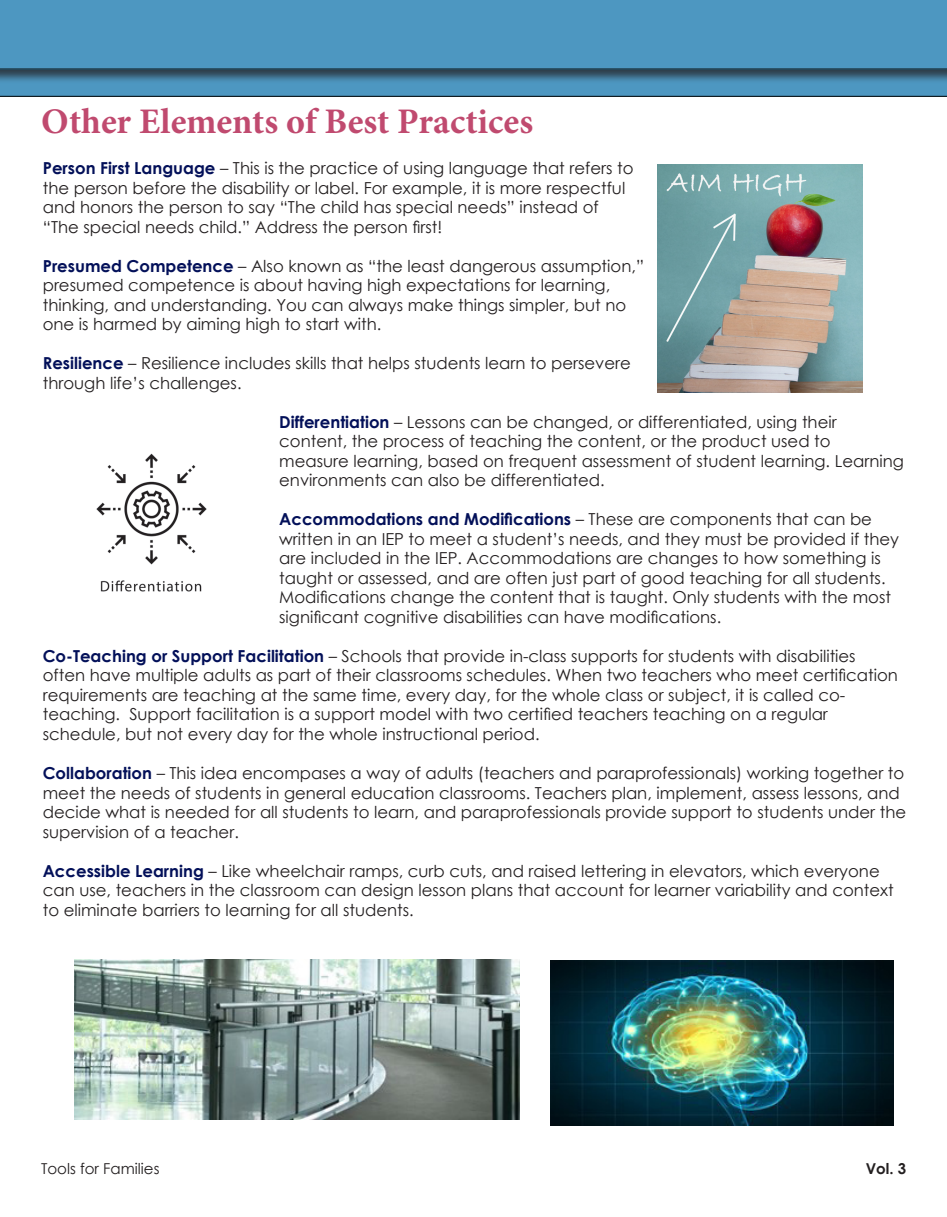
<style>
.page{position:relative;width:947px;height:1217px;background:#fff}
.page>*{position:absolute;margin:0;border:0;box-sizing:border-box;transform-origin:0 0}
.Sub_Title_Garnet{font:700 36px "Minion Pro";color:#c04a6f}
.t1{font:16.5px/19.5px "Century Gothic";color:#231f20}
.t2{font:15px "Century Gothic";color:#231f20}
.t3{font:700 15px "Century Gothic";color:#231f20}
.s1{font-weight:700;color:#031059}
</style>
<div class="page">
<img style="left:96px;top:453px;width:111px;height:139px">
<svg style="left:0;top:84px;width:946px;height:12px;background:#4b94be"></svg>
<div style="left:0;top:0;width:946px;height:84px;background:#231f20;opacity:.75"></div>
<div style="left:0;top:0;width:946px;height:69px;background:#4d97c1"></div>
<img style="left:657px;top:165px;width:205px;height:227px">
<img style="left:550px;top:960px;width:343px;height:165px">
<img style="left:75px;top:959px;width:444px;height:160px">
<p class="Sub_Title_Garnet" style="left:41px;top:96px;width:493px">Other Elements of Best Practices</p>
<p class="t1" style="left:43px;top:158px;width:592px"><span class="s1">Person First Language</span> – This is the practice of using language that refers to</p>
<p class="t1" style="left:43px;top:177px;width:583px">the person before the disability or label. For example, it is more respectful</p>
<p class="t1" style="left:43px;top:197px;width:557px">and honors the person to say “The child has special needs” instead of</p>
<p class="t1" style="left:43px;top:216px;width:401px">“The special needs child.” Address the person first!</p>
<p class="t1" style="left:43px;top:255px;width:602px"><span class="s1">Presumed Competence</span> – Also known as “the least dangerous assumption,”</p>
<p class="t1" style="left:43px;top:275px;width:568px">presumed competence is about having high expectations for learning,</p>
<p class="t1" style="left:43px;top:294px;width:584px">thinking, and understanding. You can always make things simpler, but no</p>
<p class="t1" style="left:43px;top:314px;width:340px">one is harmed by aiming high to start with.</p>
<p class="t1" style="left:43px;top:353px;width:589px"><span class="s1">Resilience</span> – Resilience includes skills that helps students learn to persevere</p>
<p class="t1" style="left:43px;top:372px;width:200px">through life’s challenges.</p>
<p class="t1" style="left:279px;top:411px;width:626px"><span class="s1">Differentiation</span> – Lessons can be changed, or differentiated, using their content, the process of teaching the content, or the product used to measure learning, based on frequent assessment of student learning. Learning environments can also be differentiated.</p>
<p class="t1" style="left:279px;top:509px;width:621px"><span class="s1">Accommodations and Modifications</span> – These are components that can be written in an IEP to meet a student’s needs, and they must be provided if they are included in the IEP. Accommodations are changes to how something is taught or assessed, and are often just part of good teaching for all students.<br>Modifications change the content that is taught. Only students with the most significant cognitive disabilities can have modifications.</p>
<p class="t1" style="left:43px;top:645px;width:856px"><span class="s1">Co-Teaching or Support Facilitation</span> – Schools that provide in-class supports for students with disabilities often have multiple adults as part of their classrooms schedules. When two teachers who meet certification requirements are teaching at the same time, every day, for the whole class or subject, it is called co&shy;teaching. Support facilitation is a support model with two certified teachers teaching on a regular schedule, but not every day for the whole instructional period.</p>
<p class="t1" style="left:43px;top:762px;width:864px"><span class="s1">Collaboration</span> – This idea encompases a way of adults (teachers and paraprofessionals) working together to meet the needs of students in general education classrooms. Teachers plan, implement, assess lessons, and decide what is needed for all students to learn, and paraprofessionals provide support to students under the supervision of a teacher.</p>
<p class="t1" style="left:43px;top:860px;width:852px"><span class="s1">Accessible Learning</span> – Like wheelchair ramps, curb cuts, and raised lettering in elevators, which everyone can use, teachers in the classroom can design lesson plans that account for learner variability and context to eliminate barriers to learning for all students.</p>
<p class="t2" style="left:41px;top:1157px;width:120px">Tools for Families</p>
<p class="t3" style="left:865px;top:1156px;width:42px">Vol. 3</p>
</div>
